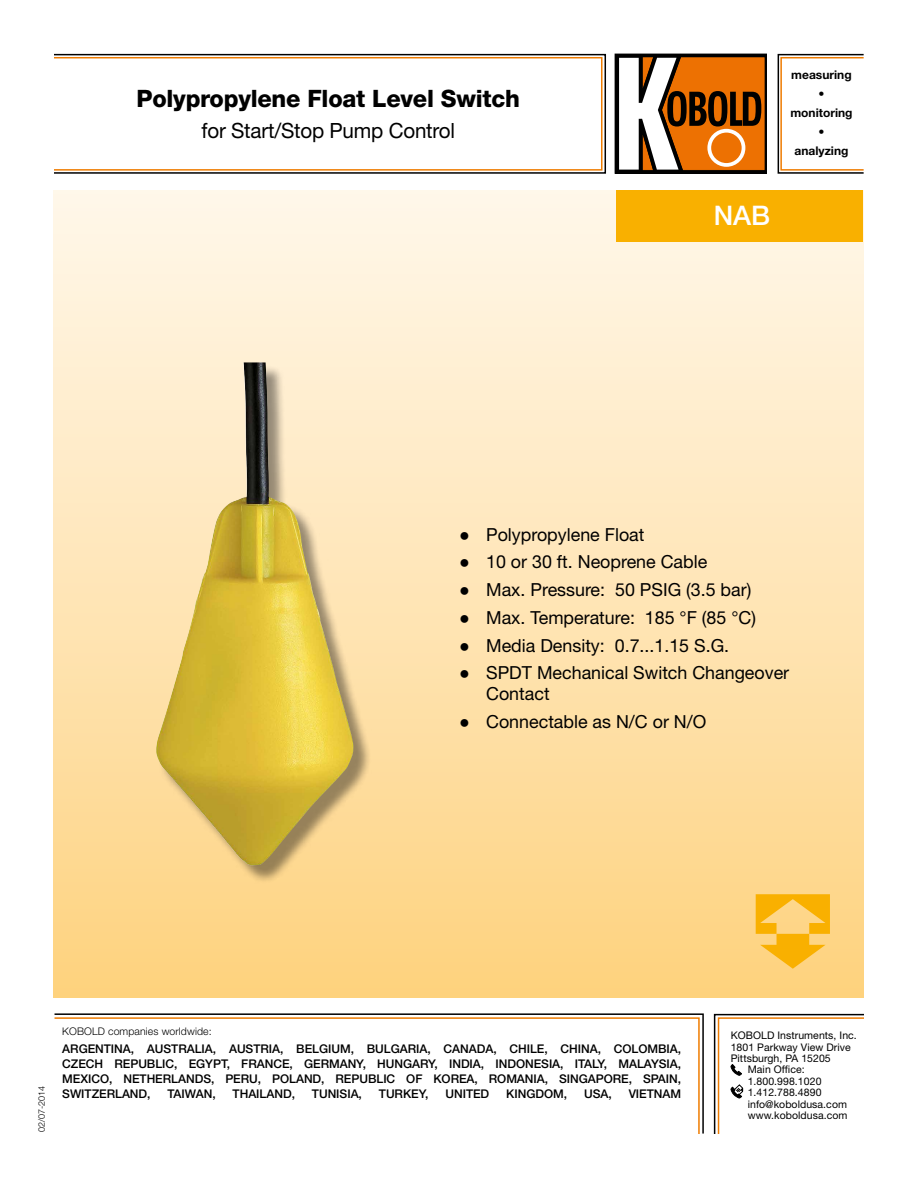
<style>
.page{position:relative;width:918px;height:1188px;background:#fff}
.page>*{position:absolute;margin:0;border:0;box-sizing:border-box;transform-origin:0 0}
.t1{font:500 27px "Helvetica Neue LT Std";color:#fff}
.t2{font:800 24px "Helvetica Neue LT Std";letter-spacing:-.01em;color:#000}
.t3{font:21px "Helvetica Neue LT Std";letter-spacing:-.01em;color:#000}
.t4{font:18px/21px "Helvetica Neue LT Std";color:#000}
.t5{font:500 12px/15px "Helvetica Neue LT Std";letter-spacing:-.005em;color:#000;text-align:justify}
.t6{font:700 12px/19px "Helvetica Neue LT Std";color:#000;text-align:center}
.t7{font:10.5px "Helvetica Neue LT Std";letter-spacing:.005em;color:#000}
.t8{font:300 10.5px "Helvetica Neue LT Std";letter-spacing:.01em;color:#000}
.t9{font:300 9px "Helvetica Neue LT Std";color:#000}
.s1{font-family:"Arial"}
</style>
<div class="page">
<div style="left:53px;top:57px;width:550px;height:114px;border:2px solid #ef7c00"></div>
<div style="left:780px;top:57px;width:84px;height:114px;border:2px solid #ef7c00"></div>
<div style="left:53px;top:54px;width:553px;height:120px;border:2px solid #000"></div>
<div style="left:778px;top:54px;width:86px;height:120px;border:2px solid #000"></div>
<svg style="left:615px;top:54px;width:152px;height:120px"></svg>
<div style="left:707px;top:129px;width:38px;height:38px;border:4px solid #fff;border-radius:50%"></div>
<svg style="left:54px;top:1013px;width:650px;height:121px"></svg>
<svg style="left:713px;top:1013px;width:151px;height:121px"></svg>
<div style="left:53px;top:191px;width:810px;height:806px;background:linear-gradient(to bottom,#fff8ec,#fed27f)"></div>
<svg style="left:756px;top:894px;width:74px;height:75px"></svg>
<div style="left:617px;top:191px;width:246px;height:51px;background:#f9b000"></div>
<div style="left:159px;top:365px;width:213px;height:519px;background:#000;opacity:.41"></div>
<img style="left:156px;top:362px;width:198px;height:504px">
<h2 class="t2" style="left:137px;top:84px;width:385px">Polypropylene Float Level Switch</h2>
<h3 class="t3" style="left:202px;top:118px;width:255px">for Start/Stop Pump Control</h3>
<h1 class="t1" style="left:714px;top:199px;width:58px">NAB</h1>
<p class="t6" style="left:790px;top:65px;width:64px">measuring • monitoring • analyzing</p>
<p class="t4" style="left:459px;top:523px;width:187px"><span class="s1">●</span> Polypropylene Float</p>
<p class="t4" style="left:459px;top:551px;width:250px"><span class="s1">●</span> 10 or 30 ft. Neoprene Cable</p>
<p class="t4" style="left:459px;top:579px;width:294px"><span class="s1">●</span> Max. Pressure: 50 PSIG (3.5 bar)</p>
<p class="t4" style="left:459px;top:607px;width:298px"><span class="s1">●</span> Max. Temperature: 185 °F (85 °C)</p>
<p class="t4" style="left:459px;top:634px;width:272px"><span class="s1">●</span> Media Density: 0.7...1.15 S.G.</p>
<p class="t4" style="left:486px;top:662px;width:305px;text-indent:-27px"><span class="s1">●</span> SPDT Mechanical Switch Changeover<br>Contact</p>
<p class="t4" style="left:459px;top:711px;width:249px"><span class="s1">●</span> Connectable as N/C or N/O</p>
<p class="t9" style="left:36px;top:1132px;width:48px;rotate:-90deg">02/07-2014</p>
<p class="t8" style="left:62px;top:1024px;width:151px">KOBOLD companies worldwide:</p>
<p class="t5" style="left:62px;top:1041px;width:620px">ARGENTINA, AUSTRALIA, AUSTRIA, BELGIUM, BULGARIA, CANADA, CHILE, CHINA, COLOMBIA, CZECH REPUBLIC, EGYPT, FRANCE, GERMANY, HUNGARY, INDIA, INDONESIA, ITALY, MALAYSIA, MEXICO, NETHERLANDS, PERU, POLAND, REPUBLIC OF KOREA, ROMANIA, SINGAPORE, SPAIN, SWITZERLAND,</p>
<p class="t5" style="left:168px;top:1086px;width:50px">TAIWAN,</p>
<p class="t5" style="left:233px;top:1086px;width:64px">THAILAND,</p>
<p class="t5" style="left:312px;top:1086px;width:51px">TUNISIA,</p>
<p class="t5" style="left:379px;top:1086px;width:51px">TURKEY,</p>
<p class="t5" style="left:445px;top:1086px;width:45px">UNITED</p>
<p class="t5" style="left:506px;top:1086px;width:62px">KINGDOM,</p>
<p class="t5" style="left:584px;top:1086px;width:29px">USA,</p>
<p class="t5" style="left:629px;top:1086px;width:54px">VIETNAM</p>
<p class="t7" style="left:731px;top:1029px;width:128px">KOBOLD Instruments, Inc.</p>
<p class="t7" style="left:731px;top:1041px;width:122px">1801 Parkway View Drive</p>
<p class="t7" style="left:731px;top:1052px;width:102px">Pittsburgh, PA 15205</p>
<p class="t7" style="left:748px;top:1063px;width:59px">Main Office:</p>
<p class="t7" style="left:748px;top:1075px;width:75px">1.800.998.1020</p>
<p class="t7" style="left:748px;top:1086px;width:75px">1.412.788.4890</p>
<p class="t7" style="left:748px;top:1098px;width:101px">info@koboldusa.com</p>
<p class="t7" style="left:748px;top:1109px;width:101px">www.koboldusa.com</p>
</div>
